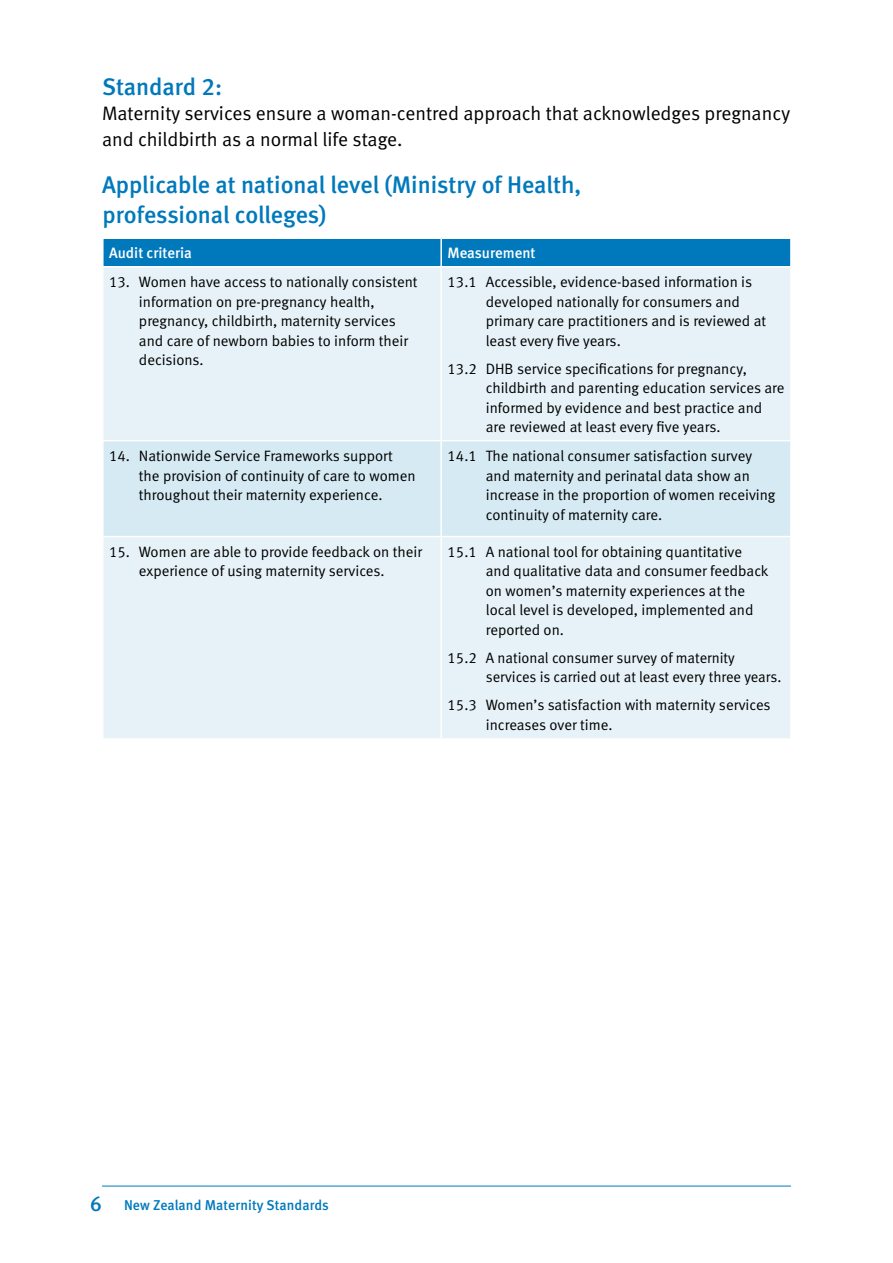
<style>
.page{position:relative;width:893px;height:1263px;background:#fff}
.page>*{position:absolute;margin:0;border:0;box-sizing:border-box;transform-origin:0 0}
.t1{font:24px/30px "Meta Medium LF";color:#0079bc}
.t2{font:19.5px/25.5px "Meta Normal LF";color:#000}
.t3{font:15px/19.5px "Meta Normal LF";color:#000}
.t4{font:15px "Meta Medium LF";color:#fff}
.t5{font:14.25px "Meta Medium LF";letter-spacing:.01em;color:#0079bc}
.s1{font-size:21px}
</style>
<div class="page">
<hr style="left:102px;top:1186px;width:689px;height:1px;background:#0079bc">
<div style="left:104px;top:239px;width:686px;height:27px;background:#0079bc"></div>
<div style="left:104px;top:267px;width:686px;height:471px;background:#e6f2f8"></div>
<div style="left:104px;top:441px;width:686px;height:95px;background:#d6eaf4"></div>
<hr style="left:440px;top:239px;width:2px;height:27px;background:#fff">
<hr style="left:440px;top:267px;width:2px;height:173px;background:#fff">
<hr style="left:102px;top:440px;width:339px;height:1px;background:#fff">
<hr style="left:441px;top:440px;width:351px;height:1px;background:#fff">
<hr style="left:440px;top:441px;width:2px;height:95px;background:#fff">
<hr style="left:102px;top:536px;width:339px;height:1px;background:#fff">
<hr style="left:441px;top:536px;width:351px;height:1px;background:#fff">
<hr style="left:440px;top:537px;width:2px;height:201px;background:#fff">
<h1 class="t1" style="left:102px;top:72px;width:122px">Standard 2:</h1>
<h2 class="t2" style="left:102px;top:101px;width:689px">Maternity services ensure a woman-centred approach that acknowledges pregnancy and childbirth as a normal life stage.</h2>
<h1 class="t1" style="left:102px;top:170px;width:481px">Applicable at national level (Ministry of Health, professional colleges)</h1>
<p class="t4" style="left:109px;top:244px;width:84px">Audit criteria</p>
<p class="t4" style="left:448px;top:244px;width:89px">Measurement</p>
<p class="t3" style="left:139px;top:272px;width:280px;text-indent:-30px">13. Women have access to nationally consistent information on pre-pregnancy health, pregnancy, childbirth, maternity services and care of newborn babies to inform their decisions.</p>
<p class="t3" style="left:486px;top:272px;width:282px;text-indent:-38px">13.1 Accessible, evidence-based information is developed nationally for consumers and primary care practitioners and is reviewed at least every five years.</p>
<p class="t3" style="left:486px;top:358px;width:300px;text-indent:-38px">13.2 DHB service specifications for pregnancy, childbirth and parenting education services are informed by evidence and best practice and are reviewed at least every five years.</p>
<p class="t3" style="left:139px;top:446px;width:278px;text-indent:-30px">14. Nationwide Service Frameworks support the provision of continuity of care to women throughout their maternity experience.</p>
<p class="t3" style="left:486px;top:446px;width:291px;text-indent:-38px">14.1 The national consumer satisfaction survey and maternity and perinatal data show an increase in the proportion of women receiving continuity of maternity care.</p>
<p class="t3" style="left:109px;top:542px;width:315px;text-align:center">15. Women are able to provide feedback on their experience of using maternity services.</p>
<p class="t3" style="left:486px;top:542px;width:284px;text-indent:-38px">15.1 A national tool for obtaining quantitative and qualitative data and consumer feedback on women’s maternity experiences at the local level is developed, implemented and reported on.</p>
<p class="t3" style="left:486px;top:648px;width:297px;text-indent:-38px">15.2 A national consumer survey of maternity services is carried out at least every three years.</p>
<p class="t3" style="left:486px;top:695px;width:286px;text-indent:-38px">15.3 Women’s satisfaction with maternity services increases over time.</p>
<p class="t5" style="left:90px;top:1196px;width:240px"><span class="s1">6</span> New Zealand Maternity Standards</p>
</div>
